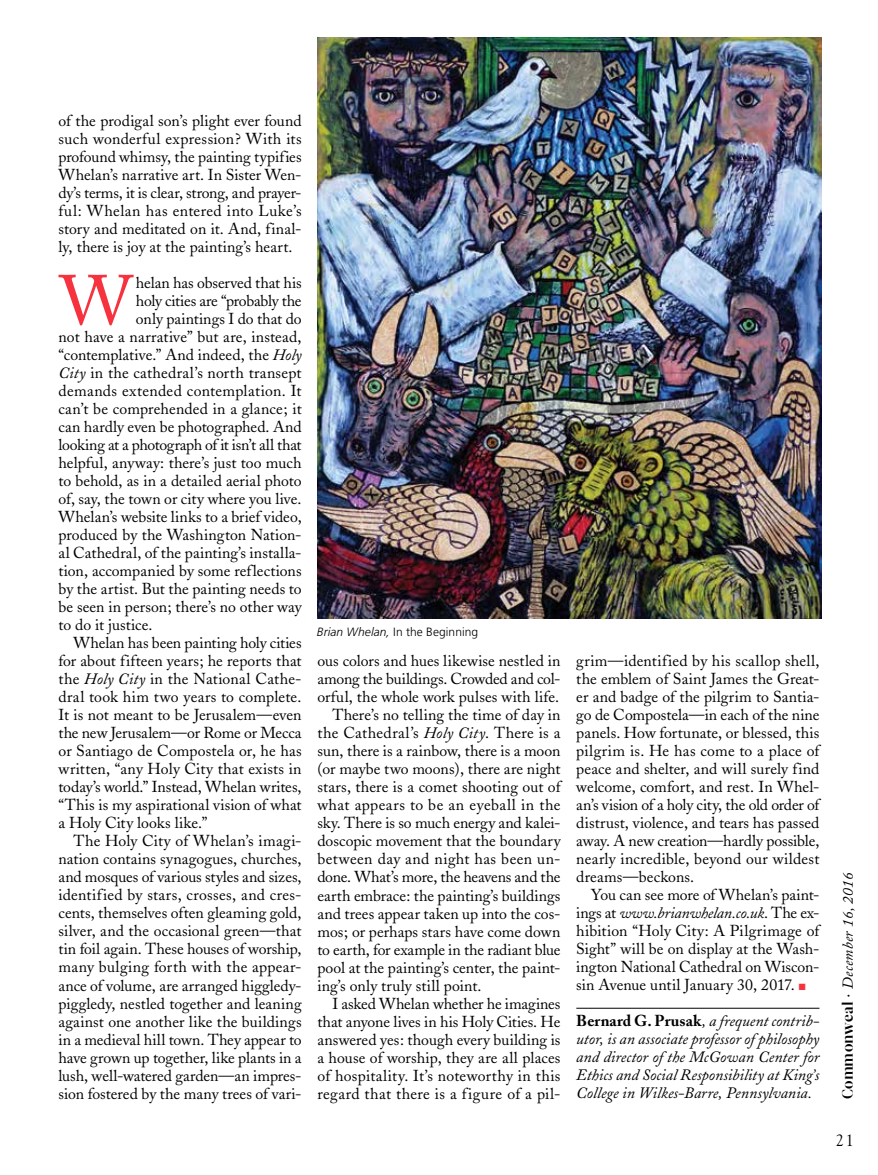
<style>
.page{position:relative;width:878px;height:1175px;background:#fff}
.page>*{position:absolute;margin:0;border:0;box-sizing:border-box;transform-origin:0 0}
.t1{font:69.6px "Adobe Caslon";color:#f7323f}
.t2{font:16.5px "Goudy";color:#000}
.t3{font:15.75px/18px "Adobe Caslon";letter-spacing:.005em;color:#000;text-align:justify}
.t4{font:italic 15.75px/18px "Adobe Caslon";color:#000;text-align:justify}
.t5{font:15.75px "Adobe Caslon";letter-spacing:.025em;color:#000}
.t6{font:15.75px "Adobe Caslon";letter-spacing:-.02em;color:#000}
.t7{font:15.75px "Adobe Caslon";letter-spacing:-.025em;color:#000}
.t8{font:15.75px "Adobe Caslon";letter-spacing:-.015em;color:#000}
.t9{font:15.75px "Adobe Caslon";letter-spacing:.03em;color:#000}
.t10{font:italic 15px "Adobe Caslon";letter-spacing:.025em;color:#000}
.t11{font:300 12px "Frutiger";letter-spacing:.005em;color:#000}
.s1{font-style:italic}
.s2{color:#f7323f}
.s3{font-weight:700;font-style:normal}
.s4{font-family:"Glosa Display";font-weight:700;font-style:normal}
</style>
<div class="page">
<hr style="left:576px;top:1008px;width:243px;height:1px;background:#000">
<img style="left:317px;top:37px;width:504px;height:581px">
<p class="t3" style="left:58px;top:112px;width:245px">of the prodigal son’s plight ever found such wonderful expression? With its profound whimsy, the painting typifies Whelan’s narrative art. In Sister Wen&shy;dy’s terms, it is clear, strong, and prayer&shy;ful: Whelan has entered into Luke’s story and meditated on it. And, final&shy;ly, there is joy at the painting’s heart.</p>
<h1 class="t1" style="left:60px;top:260px;width:74px">W</h1>
<p class="t3" style="left:136px;top:274px;width:167px">helan has observed that his</p>
<p class="t6" style="left:136px;top:291px;width:167px">holy cities are “probably the</p>
<p class="t3" style="left:136px;top:310px;width:167px">only paintings I do that do</p>
<p class="t3" style="left:58px;top:328px;width:244px">not have a narrative” but are, instead,</p>
<p class="t3" style="left:58px;top:346px;width:244px">“contemplative.” And indeed, the <span class="s1">Holy</span></p>
<p class="t3" style="left:58px;top:364px;width:244px"><span class="s1">City</span> in the cathedral’s north transept</p>
<p class="t3" style="left:58px;top:382px;width:245px">demands extended contemplation. It</p>
<p class="t3" style="left:58px;top:400px;width:245px">can’t be comprehended in a glance; it</p>
<p class="t3" style="left:58px;top:418px;width:244px">can hardly even be photographed. And</p>
<p class="t7" style="left:58px;top:435px;width:244px">looking at a photograph of it isn’t all that</p>
<p class="t3" style="left:58px;top:454px;width:245px">helpful, anyway: there’s just too much</p>
<p class="t3" style="left:58px;top:472px;width:245px">to behold, as in a detailed aerial photo</p>
<p class="t3" style="left:58px;top:490px;width:244px">of, say, the town or city where you live.</p>
<p class="t3" style="left:58px;top:508px;width:245px">Whelan’s website links to a brief video,</p>
<p class="t3" style="left:58px;top:526px;width:245px">produced by the Washington Nation-</p>
<p class="t3" style="left:58px;top:544px;width:245px">al Cathedral, of the painting’s installa-</p>
<p class="t3" style="left:58px;top:562px;width:244px">tion, accompanied by some reflections</p>
<p class="t3" style="left:58px;top:580px;width:245px">by the artist. But the painting needs to</p>
<p class="t3" style="left:58px;top:598px;width:245px">be seen in person; there’s no other way</p>
<p class="t3" style="left:58px;top:616px;width:95px">to do it justice.</p>
<p class="t3" style="left:73px;top:634px;width:229px">Whelan has been painting holy cities</p>
<p class="t3" style="left:58px;top:652px;width:244px">for about fifteen years; he reports that</p>
<p class="t3" style="left:58px;top:670px;width:245px">the <span class="s1">Holy City</span> in the National Cathe-</p>
<p class="t3" style="left:58px;top:688px;width:244px">dral took him two years to complete.</p>
<p class="t3" style="left:58px;top:706px;width:245px">It is not meant to be Jerusalem—even</p>
<p class="t3" style="left:58px;top:724px;width:245px">the new Jerusalem—or Rome or Mecca</p>
<p class="t3" style="left:58px;top:742px;width:245px">or Santiago de Compostela or, he has</p>
<p class="t3" style="left:58px;top:760px;width:244px">written, “any Holy City that exists in</p>
<p class="t3" style="left:58px;top:778px;width:244px">today’s world.” Instead, Whelan writes,</p>
<p class="t3" style="left:58px;top:796px;width:245px">“This is my aspirational vision of what</p>
<p class="t3" style="left:58px;top:814px;width:150px">a Holy City looks like.”</p>
<p class="t3" style="left:73px;top:832px;width:229px">The Holy City of Whelan’s imagi-</p>
<p class="t3" style="left:58px;top:850px;width:244px">nation contains synagogues, churches,</p>
<p class="t3" style="left:58px;top:868px;width:245px">and mosques of various styles and sizes,</p>
<p class="t3" style="left:58px;top:886px;width:245px">identified by stars, crosses, and cres-</p>
<p class="t3" style="left:58px;top:904px;width:245px">cents, themselves often gleaming gold,</p>
<p class="t3" style="left:58px;top:922px;width:245px">silver, and the occasional green—that</p>
<p class="t3" style="left:58px;top:940px;width:244px">tin foil again. These houses of worship,</p>
<p class="t5" style="left:58px;top:958px;width:245px">many bulging forth with the appear-</p>
<p class="t3" style="left:58px;top:976px;width:245px">ance of volume, are arranged higgledy-</p>
<p class="t3" style="left:58px;top:994px;width:245px">piggledy, nestled together and leaning</p>
<p class="t3" style="left:58px;top:1012px;width:244px">against one another like the buildings</p>
<p class="t3" style="left:58px;top:1030px;width:245px">in a medieval hill town. They appear to</p>
<p class="t3" style="left:58px;top:1048px;width:245px">have grown up together, like plants in a</p>
<p class="t3" style="left:58px;top:1066px;width:245px">lush, well-watered garden—an impres-</p>
<p class="t3" style="left:58px;top:1084px;width:245px">sion fostered by the many trees of vari-</p>
<p class="t11" style="left:317px;top:624px;width:163px"><span class="s1">Brian Whelan,</span> In the Beginning</p>
<p class="t3" style="left:317px;top:652px;width:245px">ous colors and hues likewise nestled in</p>
<p class="t8" style="left:317px;top:670px;width:245px">among the buildings. Crowded and col-</p>
<p class="t3" style="left:317px;top:688px;width:243px">orful, the whole work pulses with life.</p>
<p class="t3" style="left:332px;top:706px;width:230px">There’s no telling the time of day in</p>
<p class="t3" style="left:317px;top:724px;width:245px">the Cathedral’s <span class="s1">Holy City</span>. There is a</p>
<p class="t3" style="left:317px;top:742px;width:244px">sun, there is a rainbow, there is a moon</p>
<p class="t3" style="left:317px;top:760px;width:244px">(or maybe two moons), there are night</p>
<p class="t3" style="left:317px;top:778px;width:245px">stars, there is a comet shooting out of</p>
<p class="t9" style="left:317px;top:796px;width:244px">what appears to be an eyeball in the</p>
<p class="t3" style="left:317px;top:814px;width:245px">sky. There is so much energy and kalei-</p>
<p class="t3" style="left:317px;top:832px;width:245px">doscopic movement that the boundary</p>
<p class="t5" style="left:317px;top:850px;width:245px">between day and night has been un-</p>
<p class="t6" style="left:317px;top:868px;width:245px">done. What’s more, the heavens and the</p>
<p class="t3" style="left:317px;top:886px;width:244px">earth embrace: the painting’s buildings</p>
<p class="t3" style="left:317px;top:904px;width:245px">and trees appear taken up into the cos-</p>
<p class="t3" style="left:317px;top:922px;width:245px">mos; or perhaps stars have come down</p>
<p class="t3" style="left:317px;top:940px;width:244px">to earth, for example in the radiant blue</p>
<p class="t3" style="left:317px;top:958px;width:245px">pool at the painting’s center, the paint-</p>
<p class="t3" style="left:317px;top:976px;width:166px">ing’s only truly still point.</p>
<p class="t3" style="left:332px;top:994px;width:230px">I asked Whelan whether he imagines</p>
<p class="t3" style="left:317px;top:1012px;width:244px">that anyone lives in his Holy Cities. He</p>
<p class="t3" style="left:317px;top:1030px;width:245px">answered yes: though every building is</p>
<p class="t3" style="left:317px;top:1048px;width:245px">a house of worship, they are all places</p>
<p class="t3" style="left:317px;top:1066px;width:244px">of hospitality. It’s noteworthy in this</p>
<p class="t5" style="left:317px;top:1084px;width:245px">regard that there is a figure of a pil-</p>
<p class="t3" style="left:576px;top:652px;width:245px">grim—identified by his scallop shell, the emblem of Saint James the Great&shy;er and badge of the pilgrim to Santia&shy;go de Compostela—in each of the nine panels. How fortunate, or blessed, this pilgrim is. He has come to a place of peace and shelter, and will surely find welcome, comfort, and rest. In Whel&shy;an’s vision of a holy city, the old order of distrust, violence, and tears has passed away. A new creation—hardly possible, nearly incredible, beyond our wildest dreams—beckons.</p>
<p class="t3" style="left:576px;top:886px;width:245px;text-indent:15px">You can see more of Whelan’s paint&shy;ings at <span class="s1">www.brianwhelan.co.uk</span>. The ex&shy;hibition “Holy City: A Pilgrimage of Sight” will be on display at the Wash&shy;ington National Cathedral on Wiscon&shy;sin Avenue until January 30, 2017. <span class="s2">■</span></p>
<p class="t4" style="left:576px;top:1012px;width:245px"><span class="s3">Bernard G. Prusak</span>, a frequent contrib&shy;utor, is an associate professor of philosophy and director of the McGowan Center for Ethics and Social Responsibility at King’s College in Wilkes-Barre, Pennsylvania.</p>
<p class="t10" style="left:839px;top:1098px;width:228px;rotate:-90deg"><span class="s4">Commonweal</span> <sup>.</sup> December 16, 2016</p>
<p class="t2" style="left:835px;top:1130px;width:20px">21</p>
</div>
